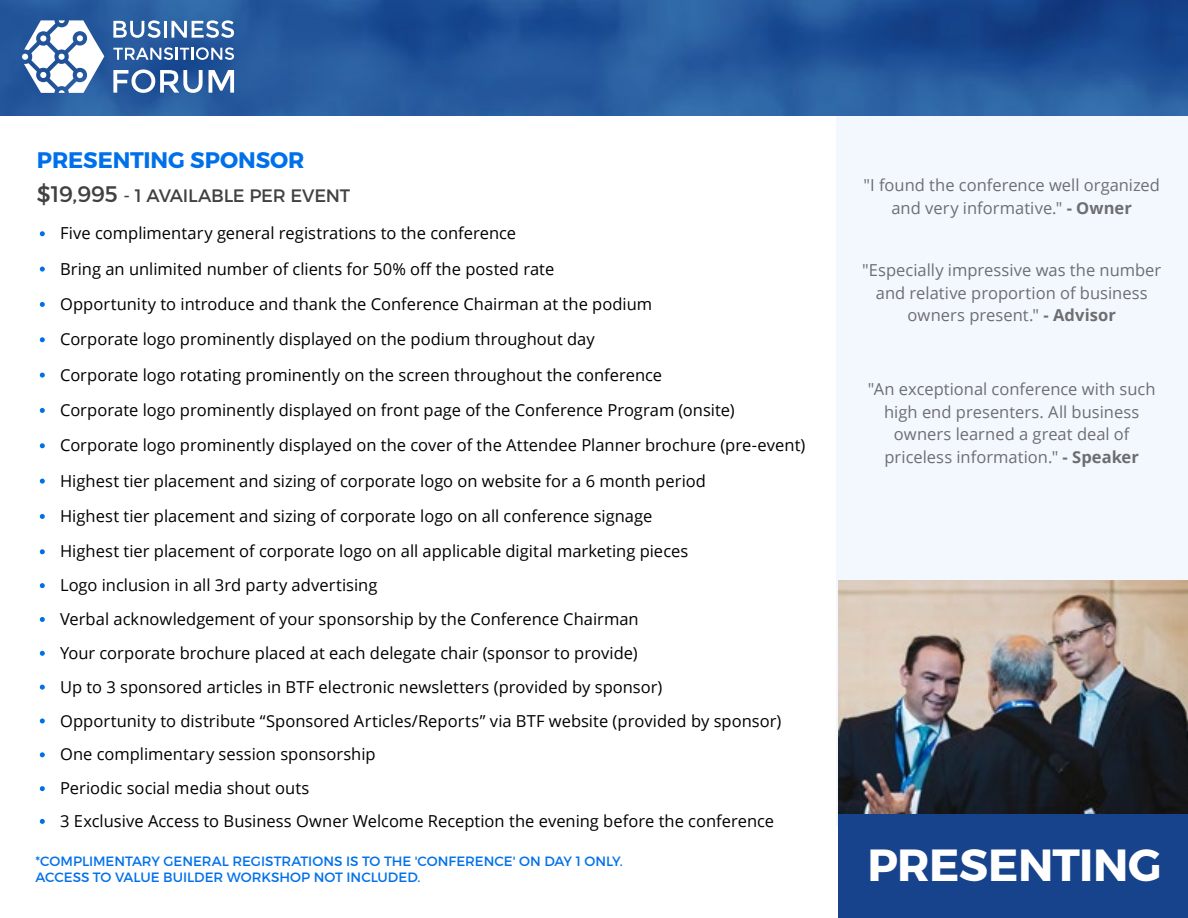
<style>
.page{position:relative;width:1188px;height:918px;background:#fff}
.page>*{position:absolute;margin:0;border:0;box-sizing:border-box;transform-origin:0 0}
.t1{font:700 45px "Montserrat";letter-spacing:-.01em;color:#fff}
.t2{font:700 22.5px "Montserrat";letter-spacing:-.005em;color:#0070ea}
.t3{font:18px "Montserrat";letter-spacing:-.015em;color:#414042}
.t4{font:16.5px/35.4px "Open Sans";color:#000}
.t5{font:16.5px/22.5px "Open Sans";color:#6d6e71;text-align:center}
.t6{font:13.5px/16.2px "Montserrat";letter-spacing:-.005em;color:#0070ea}
.s1{font-size:22.5px}
.s2{font-weight:700}
</style>
<div class="page">
<div style="left:837px;top:23px;width:351px;height:803px;background:#f3f8fe"></div>
<img style="left:0;top:0;width:1188px;height:116px">
<div style="left:838px;top:814px;width:350px;height:104px;background:#16438c"></div>
<svg style="left:40px;top:231px;width:5px;height:5px"></svg>
<svg style="left:40px;top:267px;width:5px;height:5px"></svg>
<svg style="left:40px;top:302px;width:5px;height:5px"></svg>
<svg style="left:40px;top:337px;width:5px;height:5px"></svg>
<svg style="left:40px;top:373px;width:5px;height:5px"></svg>
<svg style="left:40px;top:408px;width:5px;height:5px"></svg>
<svg style="left:40px;top:443px;width:5px;height:5px"></svg>
<svg style="left:40px;top:479px;width:5px;height:5px"></svg>
<svg style="left:40px;top:514px;width:5px;height:5px"></svg>
<svg style="left:40px;top:549px;width:5px;height:5px"></svg>
<svg style="left:40px;top:583px;width:5px;height:5px"></svg>
<svg style="left:40px;top:617px;width:5px;height:5px"></svg>
<svg style="left:40px;top:651px;width:5px;height:5px"></svg>
<svg style="left:40px;top:685px;width:5px;height:5px"></svg>
<svg style="left:40px;top:718px;width:5px;height:5px"></svg>
<svg style="left:40px;top:752px;width:5px;height:5px"></svg>
<svg style="left:40px;top:786px;width:5px;height:5px"></svg>
<svg style="left:40px;top:819px;width:5px;height:5px"></svg>
<svg style="left:113px;top:20px;width:47px;height:18px"></svg>
<hr style="left:164px;top:21px;width:3px;height:17px;background:#fff">
<svg style="left:171px;top:20px;width:63px;height:18px"></svg>
<svg style="left:113px;top:47px;width:121px;height:13px"></svg>
<svg style="left:113px;top:69px;width:90px;height:24px"></svg>
<svg style="left:209px;top:70px;width:25px;height:23px"></svg>
<svg style="left:22px;top:20px;width:82px;height:73px"></svg>
<img style="left:838px;top:581px;width:350px;height:232px">
<h2 class="t2" style="left:37px;top:146px;width:269px">PRESENTING SPONSOR</h2>
<p class="t3" style="left:37px;top:185px;width:315px"><span class="s1">$19,995</span> - 1 AVAILABLE PER EVENT</p>
<p class="t4" style="left:60px;top:215px;width:747px">Five complimentary general registrations to the conference<br>Bring an unlimited number of clients for 50% off the posted rate<br>Opportunity to introduce and thank the Conference Chairman at the podium<br>Corporate logo prominently displayed on the podium throughout day<br>Corporate logo rotating prominently on the screen throughout the conference<br>Corporate logo prominently displayed on front page of the Conference Program (onsite)<br>Corporate logo prominently displayed on the cover of the Attendee Planner brochure (pre-event)<br>Highest tier placement and sizing of corporate logo on website for a 6 month period<br>Highest tier placement and sizing of corporate logo on all conference signage<br>Highest tier placement of corporate logo on all applicable digital marketing pieces</p>
<p class="t4" style="left:60px;top:568px;width:723px;line-height:33.8px">Logo inclusion in all 3rd party advertising<br>Verbal acknowledgement of your sponsorship by the Conference Chairman<br>Your corporate brochure placed at each delegate chair (sponsor to provide)<br>Up to 3 sponsored articles in BTF electronic newsletters (provided by sponsor)<br>Opportunity to distribute “Sponsored Articles/Reports” via BTF website (provided by sponsor)<br>One complimentary session sponsorship<br>Periodic social media shout outs<br>3 Exclusive Access to Business Owner Welcome Reception the evening before the conference</p>
<p class="t6" style="left:35px;top:853px;width:589px">*COMPLIMENTARY GENERAL REGISTRATIONS IS TO THE 'CONFERENCE' ON DAY 1 ONLY.<br>ACCESS TO VALUE BUILDER WORKSHOP NOT INCLUDED.</p>
<p class="t5" style="left:863px;top:173px;width:298px">"I found the conference well organized and very informative." <span class="s2">- Owner</span></p>
<p class="t5" style="left:862px;top:259px;width:301px">"Especially impressive was the number and relative proportion of business owners present." <span class="s2">- Advisor</span></p>
<p class="t5" style="left:868px;top:378px;width:289px">"An exceptional conference with such high end presenters. All business owners learned a great deal of priceless information." <span class="s2">- Speaker</span></p>
<h1 class="t1" style="left:867px;top:837px;width:296px">PRESENTING</h1>
</div>
